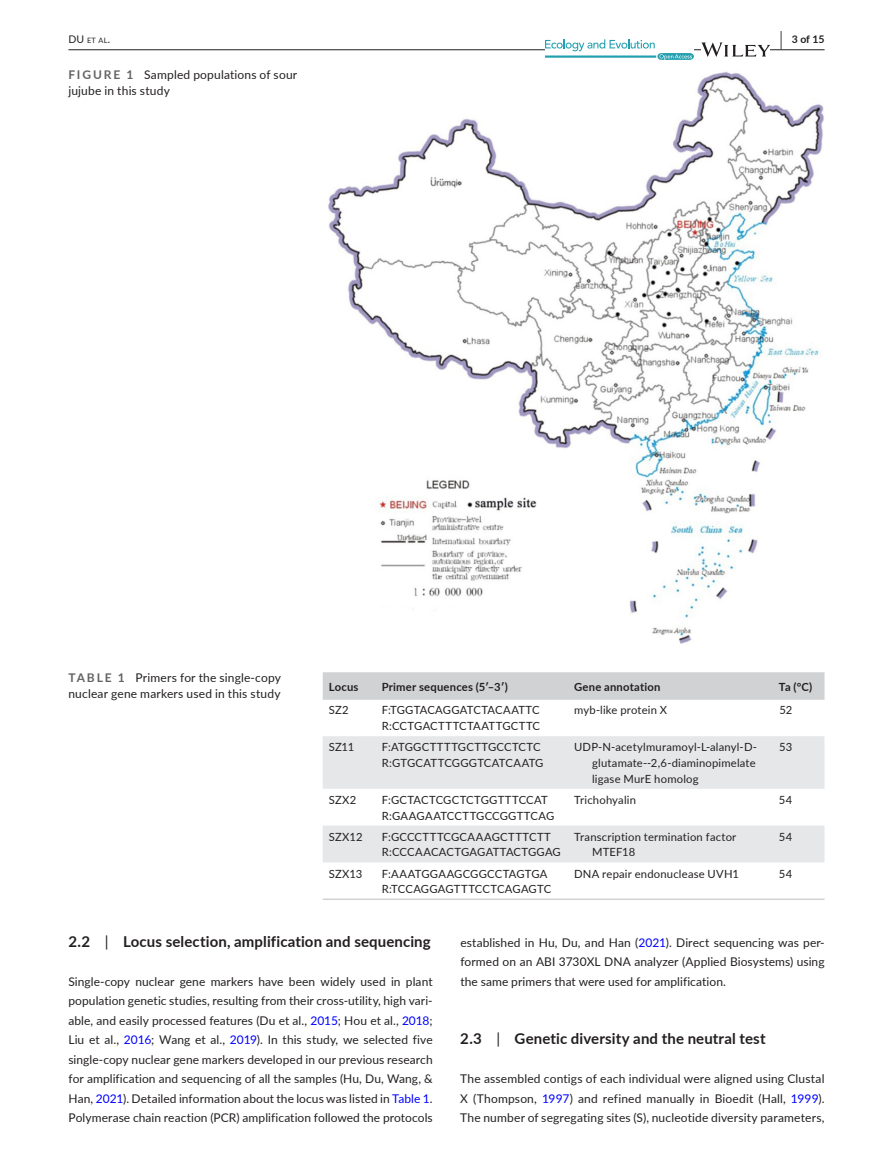
<style>
.page{position:relative;width:893px;height:1174px;background:#fff}
.page>*{position:absolute;margin:0;border:0;box-sizing:border-box;transform-origin:0 0}
.t1{font:700 15px "Lato";letter-spacing:.01em;color:#231f20}
.t2{font:12px/19.5px "Lato";letter-spacing:.01em;color:#231f20;text-align:justify}
.t3{font:11.25px/15.8px "Lato";letter-spacing:.015em;color:#231f20}
.t4{font:700 11.25px "Lato";letter-spacing:.02em;color:#231f20}
.t5{font:700 10.5px "Lato";color:#231f20}
.t6{font:7.35px "Lato";color:#231f20}
.s1{font-size:10.5px}
.s2{font-size:19.5px}
.s3{font-weight:700;color:#636366}
.s4{font-weight:400}
.s5{color:#00f}
</style>
<div class="page">
<hr style="left:68px;top:49px;width:756px;height:1px;background:#231f20">
<svg style="left:545px;top:39px;width:149px;height:21px"></svg>
<svg style="left:701px;top:42px;width:69px;height:15px"></svg>
<img style="left:328px;top:71px;width:496px;height:573px">
<svg style="left:323px;top:672px;width:501px;height:28px;background:#d1d2d4"></svg>
<svg style="left:323px;top:736px;width:501px;height:126px;fill:#e6e7e9"></svg>
<hr style="left:323px;top:898px;width:53px;height:2px;background:#d1d2d4">
<hr style="left:376px;top:898px;width:192px;height:2px;background:#d1d2d4">
<hr style="left:568px;top:898px;width:205px;height:2px;background:#d1d2d4">
<hr style="left:773px;top:898px;width:51px;height:2px;background:#d1d2d4">
<p class="t6" style="left:68px;top:35px;width:43px"><span class="s1">DU</span> et al<span class="s1">.</span></p>
<p class="t5" style="left:780px;top:31px;width:46px"><span class="s2">|</span> 3 of 15</p>
<p class="t2" style="left:68px;top:66px;width:230px;line-height:16.5px"><span class="s3">FIGURE 1</span> Sampled populations of sour jujube in this study</p>
<p class="t2" style="left:68px;top:669px;width:214px;line-height:16.5px"><span class="s3">TABLE 1</span> Primers for the single-copy nuclear gene markers used in this study</p>
<p class="t4" style="left:329px;top:678px;width:31px">Locus</p>
<p class="t4" style="left:382px;top:678px;width:127px">Primer sequences (5′–3′)</p>
<p class="t4" style="left:574px;top:678px;width:88px">Gene annotation</p>
<p class="t4" style="left:779px;top:678px;width:35px">Ta (°C)</p>
<p class="t3" style="left:329px;top:702px;width:21px">SZ2</p>
<p class="t3" style="left:382px;top:702px;width:160px">F:TGGTACAGGATCTACAATTC<br>R:CCTGACTTTCTAATTGCTTC</p>
<p class="t3" style="left:574px;top:702px;width:95px">myb-like protein X</p>
<p class="t3" style="left:779px;top:702px;width:14px">52</p>
<p class="t3" style="left:329px;top:739px;width:27px">SZ11</p>
<p class="t3" style="left:382px;top:739px;width:163px">F:ATGGCTTTTGCTTGCCTCTC<br>R:GTGCATTCGGGTCATCAATG</p>
<p class="t3" style="left:592px;top:739px;width:166px;text-align:justify;text-indent:-18px">UDP-N-acetylmuramoyl-L-alanyl-D&shy;glutamate--2,6-diaminopimelate ligase MurE homolog</p>
<p class="t3" style="left:779px;top:739px;width:15px">53</p>
<p class="t3" style="left:329px;top:791px;width:29px">SZX2</p>
<p class="t3" style="left:382px;top:791px;width:174px">F:GCTACTCGCTCTGGTTTCCAT<br>R:GAAGAATCCTTGCCGGTTCAG</p>
<p class="t3" style="left:574px;top:791px;width:63px">Trichohyalin</p>
<p class="t3" style="left:779px;top:791px;width:15px">54</p>
<p class="t3" style="left:329px;top:828px;width:35px">SZX12</p>
<p class="t3" style="left:382px;top:828px;width:181px">F:GCCCTTTCGCAAAGCTTTCTT<br>R:CCCAACACTGAGATTACTGGAG</p>
<p class="t3" style="left:592px;top:828px;width:146px;text-indent:-18px">Transcription termination factor<br>MTEF18</p>
<p class="t3" style="left:779px;top:828px;width:15px">54</p>
<p class="t3" style="left:329px;top:865px;width:35px">SZX13</p>
<p class="t3" style="left:382px;top:865px;width:171px">F:AAATGGAAGCGGCCTAGTGA<br>R:TCCAGGAGTTTCCTCAGAGTC</p>
<p class="t3" style="left:574px;top:865px;width:166px">DNA repair endonuclease UVH1</p>
<p class="t3" style="left:779px;top:865px;width:15px">54</p>
<p class="t1" style="left:68px;top:930px;width:364px">2.2 <span class="s4">|</span> Locus selection, amplification and sequencing</p>
<p class="t2" style="left:68px;top:971px;width:366px">Single-copy nuclear gene markers have been widely used in plant population genetic studies, resulting from their cross-utility, high vari&shy;able, and easily processed features (Du et al., <span class="s5">2015</span>; Hou et al., <span class="s5">2018</span>; Liu et al., <span class="s5">2016</span>; Wang et al., <span class="s5">2019</span>). In this study, we selected five single-copy nuclear gene markers developed in our previous research for amplification and sequencing of all the samples (Hu, Du, Wang, &amp; Han, <span class="s5">2021</span>). Detailed information about the locus was listed in <span class="s5">Table 1</span>.<br>Polymerase chain reaction (PCR) amplification followed the protocols</p>
<p class="t2" style="left:460px;top:932px;width:366px">established in Hu, Du, and Han (<span class="s5">2021</span>). Direct sequencing was per&shy;formed on an ABI 3730XL DNA analyzer (Applied Biosystems) using the same primers that were used for amplification.</p>
<p class="t1" style="left:460px;top:1028px;width:307px">2.3 <span class="s4">|</span> Genetic diversity and the neutral test</p>
<p class="t2" style="left:460px;top:1068px;width:366px">The assembled contigs of each individual were aligned using Clustal X (Thompson, <span class="s5">1997</span>) and refined manually in Bioedit (Hall, <span class="s5">1999</span>).<br>The number of segregating sites (S), nucleotide diversity parameters,</p>
</div>
